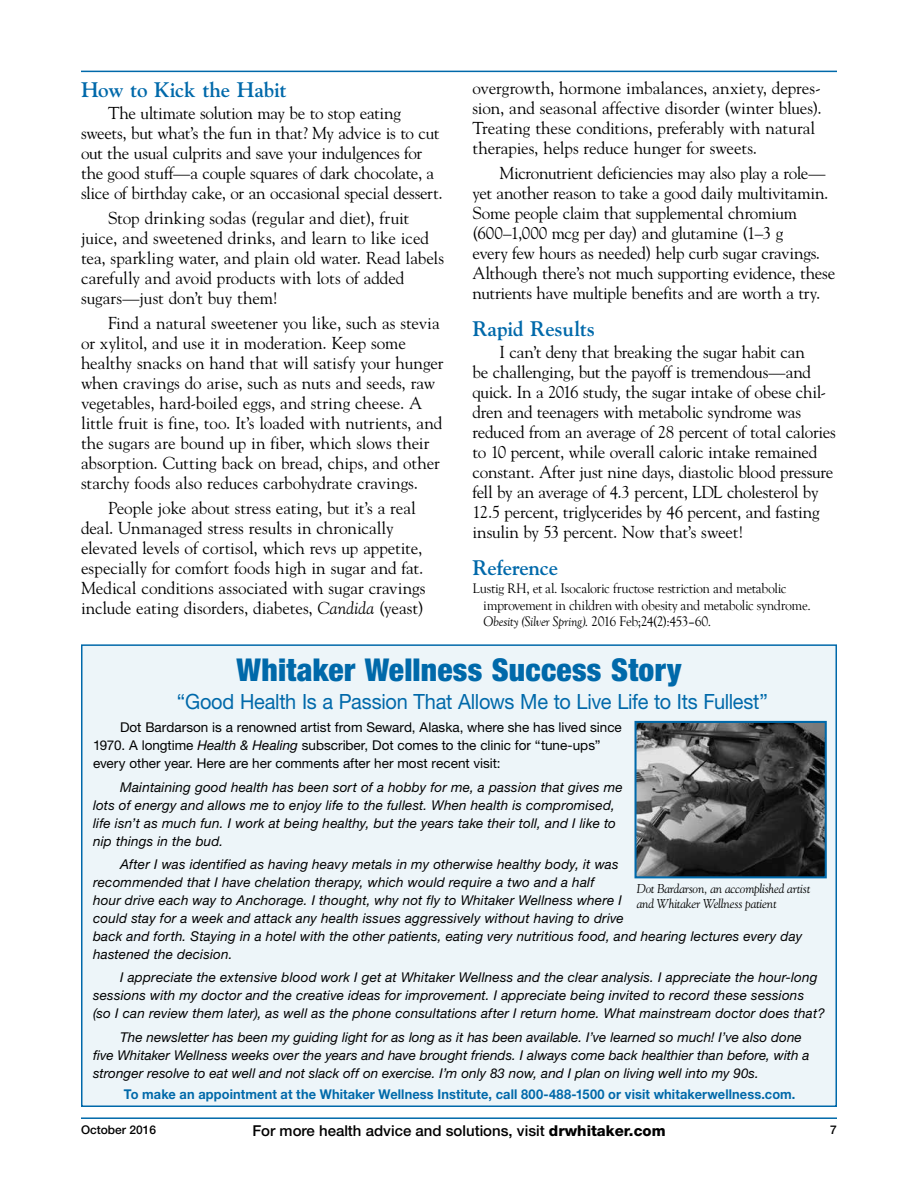
<style>
.page{position:relative;width:918px;height:1188px;background:#fff}
.page>*{position:absolute;margin:0;border:0;box-sizing:border-box;transform-origin:0 0}
.t1{font:900 condensed 31.5px "Helvetica Neue LT Std";letter-spacing:.01em;color:#0069aa}
.t2{font:21px "Helvetica Neue LT Std";letter-spacing:-.015em;color:#0069aa;scale:.95 1}
.t3{font:700 21px "Goudy Std";letter-spacing:-.01em;color:#0069aa}
.t4{font:17.25px/20px "Goudy Std";letter-spacing:-.01em;color:#000}
.t5{font:500 15px "Helvetica Neue LT Std";color:#000}
.t6{font:14.25px/16.5px "Goudy Old Style T";letter-spacing:-.03em;color:#000}
.t7{font:italic 13.5px/18px "Helvetica Neue LT Std";letter-spacing:.01em;color:#000}
.t8{font:13.5px/18px "Helvetica Neue LT Std";color:#000}
.t9{font:700 13.5px "Helvetica Neue LT Std";letter-spacing:.01em;color:#0069aa;scale:.95 1}
.t10{font:italic 12.75px/15px "Goudy Std";letter-spacing:-.015em;color:#000}
.t11{font:500 12px "Helvetica Neue LT Std";color:#000}
.s1{font-style:italic}
.s2{font-weight:800}
</style>
<div class="page">
<hr style="left:81px;top:1117px;width:756px;height:2px;background:#0069aa">
<hr style="left:81px;top:71px;width:756px;height:1px;background:#0069aa">
<div style="left:81px;top:644px;width:756px;height:463px;background:#edf5f9;border:2px solid #0069aa"></div>
<img style="left:637px;top:724px;width:187px;height:151px">
<div style="left:634px;top:721px;width:193px;height:157px;border:2px solid #0069aa"></div>
<p class="t3" style="left:81px;top:77px;width:207px">How to Kick the Habit</p>
<p class="t4" style="left:81px;top:103px;width:363px;text-indent:27px">The ultimate solution may be to stop eating sweets, but what’s the fun in that? My advice is to cut out the usual culprits and save your indulgences for the good stuff—a couple squares of dark chocolate, a slice of birthday cake, or an occasional special dessert.</p>
<p class="t4" style="left:81px;top:208px;width:365px;text-indent:27px">Stop drinking sodas (regular and diet), fruit juice, and sweetened drinks, and learn to like iced tea, sparkling water, and plain old water. Read labels carefully and avoid products with lots of added sugars—just don’t buy them!</p>
<p class="t4" style="left:81px;top:313px;width:364px;text-indent:27px">Find a natural sweetener you like, such as stevia or xylitol, and use it in moderation. Keep some healthy snacks on hand that will satisfy your hunger when cravings do arise, such as nuts and seeds, raw vegetables, hard-boiled eggs, and string cheese. A little fruit is fine, too. It’s loaded with nutrients, and the sugars are bound up in fiber, which slows their absorption. Cutting back on bread, chips, and other starchy foods also reduces carbohydrate cravings.</p>
<p class="t4" style="left:81px;top:498px;width:346px;text-indent:27px">People joke about stress eating, but it’s a real deal. Unmanaged stress results in chronically elevated levels of cortisol, which revs up appetite, especially for comfort foods high in sugar and fat.<br>Medical conditions associated with sugar cravings include eating disorders, diabetes, <span class="s1">Candida</span> (yeast)</p>
<p class="t4" style="left:472px;top:78px;width:351px">overgrowth, hormone imbalances, anxiety, depres&shy;sion, and seasonal affective disorder (winter blues).<br>Treating these conditions, preferably with natural therapies, helps reduce hunger for sweets.</p>
<p class="t4" style="left:472px;top:163px;width:364px;text-indent:27px">Micronutrient deficiencies may also play a role— yet another reason to take a good daily multivitamin.<br>Some people claim that supplemental chromium (600–1,000 mcg per day) and glutamine (1–3 g<br>every few hours as needed) help curb sugar cravings.<br>Although there’s not much supporting evidence, these nutrients have multiple benefits and are worth a try.</p>
<p class="t3" style="left:472px;top:316px;width:124px">Rapid Results</p>
<p class="t4" style="left:472px;top:342px;width:365px;text-indent:27px">I can’t deny that breaking the sugar habit can<br>be challenging, but the payoff is tremendous—and quick. In a 2016 study, the sugar intake of obese chil&shy;dren and teenagers with metabolic syndrome was reduced from an average of 28 percent of total calories to 10 percent, while overall caloric intake remained constant. After just nine days, diastolic blood pressure fell by an average of 4.3 percent, LDL cholesterol by 12.5 percent, triglycerides by 46 percent, and fasting insulin by 53 percent. Now that’s sweet!</p>
<p class="t3" style="left:472px;top:555px;width:87px">Reference</p>
<p class="t6" style="left:483px;top:581px;width:329px;text-indent:-11px">Lustig RH, et al. Isocaloric fructose restriction and metabolic improvement in children with obesity and metabolic syndrome.<br><span class="s1">Obesity (Silver Spring)</span>. 2016 Feb;24(2):453–60.</p>
<h1 class="t1" style="left:237px;top:650px;width:446px">Whitaker Wellness Success Story</h1>
<p class="t2" style="left:177px;top:689px;width:624px">“Good Health Is a Passion That Allows Me to Live Life to Its Fullest”</p>
<p class="t8" style="left:93px;top:718px;width:530px;text-indent:27px">Dot Bardarson is a renowned artist from Seward, Alaska, where she has lived since<br>1970. A longtime <span class="s1">Health &amp; Healing</span> subscriber, Dot comes to the clinic for “tune-ups” every other year. Here are her comments after her most recent visit:</p>
<p class="t7" style="left:93px;top:778px;width:531px;text-indent:27px">Maintaining good health has been sort of a hobby for me, a passion that gives me lots of energy and allows me to enjoy life to the fullest. When health is compromised, life isn’t as much fun. I work at being healthy, but the years take their toll, and I like to nip things in the bud.</p>
<p class="t7" style="left:93px;top:855px;width:711px;text-indent:27px">After I was identified as having heavy metals in my otherwise healthy body, it was<br>recommended that I have chelation therapy, which would require a two and a half<br>hour drive each way to Anchorage. I thought, why not fly to Whitaker Wellness where I<br>could stay for a week and attack any health issues aggressively without having to drive<br>back and forth. Staying in a hotel with the other patients, eating very nutritious food, and hearing lectures every day hastened the decision.</p>
<p class="t7" style="left:93px;top:968px;width:733px;text-indent:27px">I appreciate the extensive blood work I get at Whitaker Wellness and the clear analysis. I appreciate the hour-long sessions with my doctor and the creative ideas for improvement. I appreciate being invited to record these sessions (so I can review them later), as well as the phone consultations after I return home. What mainstream doctor does that?</p>
<p class="t7" style="left:93px;top:1028px;width:718px;text-indent:27px">The newsletter has been my guiding light for as long as it has been available. I’ve learned so much! I’ve also done five Whitaker Wellness weeks over the years and have brought friends. I always come back healthier than before, with a stronger resolve to eat well and not slack off on exercise. I’m only 83 now, and I plan on living well into my 90s.</p>
<p class="t10" style="left:637px;top:881px;width:175px">Dot Bardarson, an accomplished artist and Whitaker Wellness patient</p>
<p class="t9" style="left:124px;top:1086px;width:709px">To make an appointment at the Whitaker Wellness Institute, call 800-488-1500 or visit whitakerwellness.com.</p>
<p class="t11" style="left:81px;top:1123px;width:77px">October 2016</p>
<p class="t5" style="left:252px;top:1122px;width:415px">For more health advice and solutions, visit <span class="s2">drwhitaker.com</span></p>
<p class="t11" style="left:830px;top:1123px;width:8px">7</p>
</div>
